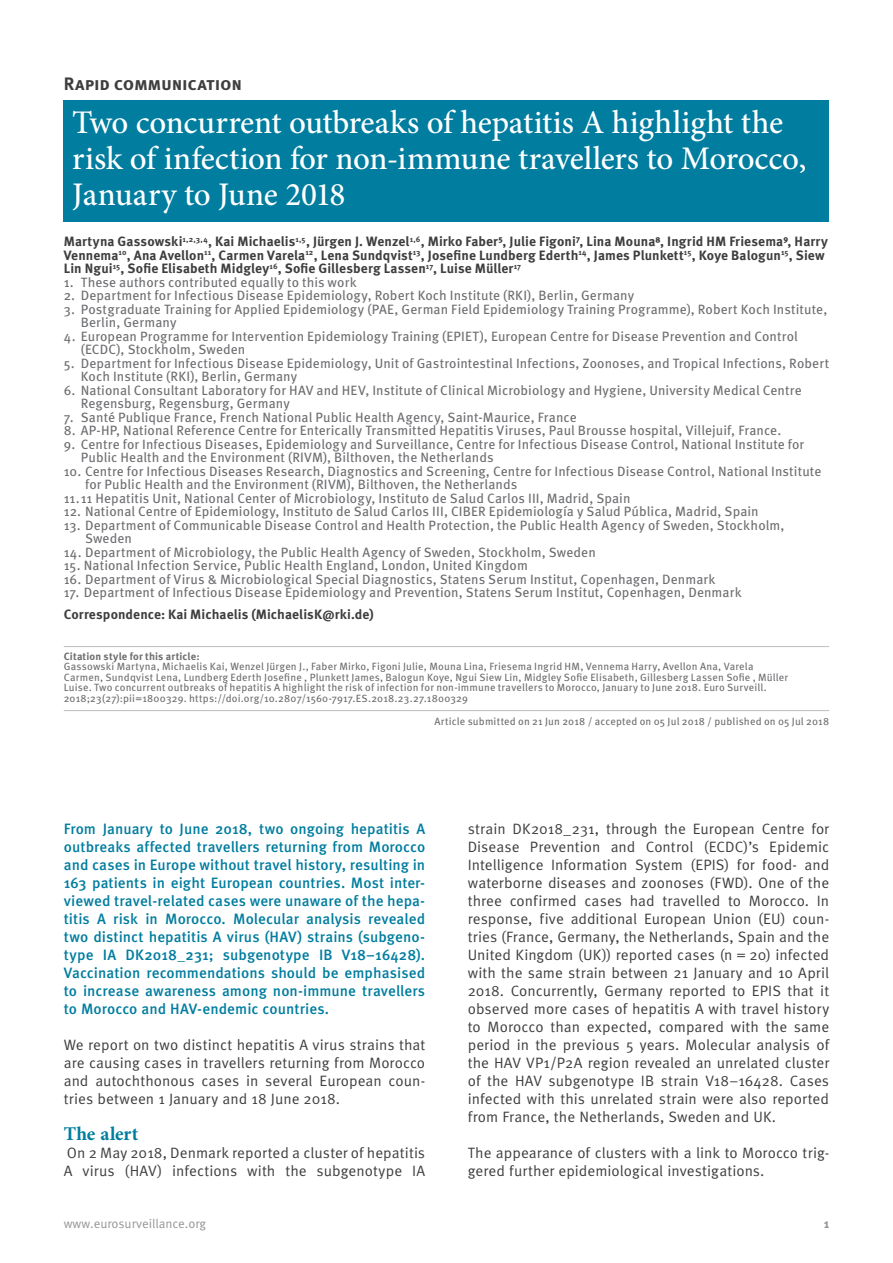
<style>
.page{position:relative;width:893px;height:1263px;background:#fff}
.page>*{position:absolute;margin:0;border:0;box-sizing:border-box;transform-origin:0 0}
.t1{font:500 33px/36px "Minion Pro";letter-spacing:-.01em;color:#fff}
.t2{font:700 19.5px "Minion Pro";color:#007d9f}
.t3{font:700 18px "Meta Pro";letter-spacing:-.015em;color:#3e3e3f}
.t4{font:15px/18px "Meta Pro";letter-spacing:.005em;color:#3e3e3f;text-align:justify}
.t5{font:500 15px/18px "Meta Pro";color:#007d9f;text-align:justify}
.t6{font:13.5px/13.5px "Meta Pro";letter-spacing:.005em;color:#6c6d70}
.t7{font:700 13.5px/13.5px "Meta Pro";letter-spacing:.01em;color:#3e3e3f}
.t8{font:12.75px "Meta Pro";color:#939598}
.t9{font:700 12.75px "Meta Pro";color:#939598}
.t10{font:10.5px/10.5px "Meta Pro";letter-spacing:.015em;color:#6c6d70}
.t11{font:700 10.5px "Meta Pro";letter-spacing:.015em;color:#6c6d70}
</style>
<div class="page">
<hr style="left:64px;top:646px;width:765px;height:1px;background:#bcbdc0">
<hr style="left:64px;top:710px;width:765px;height:1px;background:#bcbdc0">
<div style="left:64px;top:100px;width:765px;height:122px;background:#007d9f"></div>
<h3 class="t3" style="left:64px;top:72px;width:180px">Rapid communication</h3>
<h1 class="t1" style="left:72px;top:104px;width:736px">Two concurrent outbreaks of hepatitis A highlight the risk of infection for non-immune travellers to Morocco,<br>January to June 2018</h1>
<p class="t7" style="left:64px;top:235px;width:766px">Martyna Gassowski<sup>1,2,3,4</sup>, Kai Michaelis<sup>1,5</sup>, Jürgen J. Wenzel<sup>1,6</sup>, Mirko Faber⁵, Julie Figoni⁷, Lina Mouna⁸, Ingrid HM Friesema⁹, Harry<br>Vennema<sup>10</sup>, Ana Avellon<sup>11</sup>, Carmen Varela<sup>12</sup>, Lena Sundqvist<sup>13</sup>, Josefine Lundberg Ederth<sup>14</sup>, James Plunkett<sup>15</sup>, Koye Balogun<sup>15</sup>, Siew<br>Lin Ngui<sup>15</sup>, Sofie Elisabeth Midgley<sup>16</sup>, Sofie Gillesberg Lassen<sup>17</sup>, Luise Müller<sup>17</sup></p>
<p class="t6" style="left:64px;top:276px;width:294px">1. These authors contributed equally to this work</p>
<p class="t6" style="left:64px;top:289px;width:572px">2. Department for Infectious Disease Epidemiology, Robert Koch Institute (RKI), Berlin, Germany</p>
<p class="t6" style="left:81px;top:303px;width:748px;text-indent:-17px">3. Postgraduate Training for Applied Epidemiology (PAE, German Field Epidemiology Training Programme), Robert Koch Institute,<br>Berlin, Germany</p>
<p class="t6" style="left:81px;top:330px;width:719px;text-indent:-17px">4. European Programme for Intervention Epidemiology Training (EPIET), European Centre for Disease Prevention and Control (ECDC), Stockholm, Sweden</p>
<p class="t6" style="left:81px;top:357px;width:750px;text-indent:-17px">5. Department for Infectious Disease Epidemiology, Unit of Gastrointestinal Infections, Zoonoses, and Tropical Infections, Robert<br>Koch Institute (RKI), Berlin, Germany</p>
<p class="t6" style="left:81px;top:384px;width:722px;text-indent:-17px">6. National Consultant Laboratory for HAV and HEV, Institute of Clinical Microbiology and Hygiene, University Medical Centre<br>Regensburg, Regensburg, Germany</p>
<p class="t6" style="left:64px;top:411px;width:514px">7. Santé Publique France, French National Public Health Agency, Saint-Maurice, France</p>
<p class="t6" style="left:64px;top:424px;width:719px">8. AP-HP, National Reference Centre for Enterically Transmitted Hepatitis Viruses, Paul Brousse hospital, Villejuif, France.</p>
<p class="t6" style="left:81px;top:438px;width:725px;text-indent:-17px">9. Centre for Infectious Diseases, Epidemiology and Surveillance, Centre for Infectious Disease Control, National Institute for<br>Public Health and the Environment (RIVM), Bilthoven, the Netherlands</p>
<p class="t6" style="left:64px;top:465px;width:759px">10. Centre for Infectious Diseases Research, Diagnostics and Screening, Centre for Infectious Disease Control, National Institute</p>
<p class="t6" style="left:85px;top:478px;width:434px">for Public Health and the Environment (RIVM), Bilthoven, the Netherlands</p>
<p class="t6" style="left:64px;top:492px;width:568px">11.11 Hepatitis Unit, National Center of Microbiology, Instituto de Salud Carlos III, Madrid, Spain</p>
<p class="t6" style="left:64px;top:505px;width:696px">12. National Centre of Epidemiology, Instituto de Salud Carlos III, CIBER Epidemiología y Salud Pública, Madrid, Spain</p>
<p class="t6" style="left:85px;top:519px;width:701px;text-indent:-21px">13. Department of Communicable Disease Control and Health Protection, the Public Health Agency of Sweden, Stockholm,<br>Sweden</p>
<p class="t6" style="left:64px;top:546px;width:533px">14. Department of Microbiology, the Public Health Agency of Sweden, Stockholm, Sweden</p>
<p class="t6" style="left:64px;top:559px;width:466px">15. National Infection Service, Public Health England, London, United Kingdom</p>
<p class="t6" style="left:64px;top:573px;width:653px">16. Department of Virus &amp; Microbiological Special Diagnostics, Statens Serum Institut, Copenhagen, Denmark</p>
<p class="t6" style="left:64px;top:586px;width:679px">17. Department of Infectious Disease Epidemiology and Prevention, Statens Serum Institut, Copenhagen, Denmark</p>
<p class="t7" style="left:64px;top:608px;width:311px">Correspondence: Kai Michaelis (MichaelisK@rki.de)</p>
<p class="t11" style="left:64px;top:649px;width:137px">Citation style for this article:</p>
<p class="t10" style="left:64px;top:662px;width:726px">Gassowski Martyna, Michaelis Kai, Wenzel Jürgen J., Faber Mirko, Figoni Julie, Mouna Lina, Friesema Ingrid HM, Vennema Harry, Avellon Ana, Varela Carmen, Sundqvist Lena, Lundberg Ederth Josefine , Plunkett James, Balogun Koye, Ngui Siew Lin, Midgley Sofie Elisabeth, Gillesberg Lassen Sofie , Müller Luise. Two concurrent outbreaks of hepatitis A highlight the risk of infection for non-immune travellers to Morocco, January to June 2018. Euro Surveill.<br>2018;23(27):pii=1800329. https://doi.org/10.2807/1560-7917.ES.2018.23.27.1800329</p>
<p class="t10" style="left:434px;top:716px;width:396px">Article submitted on 21 Jun 2018 / accepted on 05 Jul 2018 / published on 05 Jul 2018</p>
<p class="t5" style="left:64px;top:820px;width:363px">From January to June 2018, two ongoing hepatitis A outbreaks affected travellers returning from Morocco and cases in Europe without travel history, resulting in 163 patients in eight European countries. Most inter&shy;viewed travel-related cases were unaware of the hepa&shy;titis A risk in Morocco. Molecular analysis revealed two distinct hepatitis A virus (HAV) strains (subgeno&shy;type IA DK2018_231; subgenotype IB V18–16428).<br>Vaccination recommendations should be emphasised to increase awareness among non-immune travellers to Morocco and HAV-endemic countries.</p>
<p class="t4" style="left:64px;top:1036px;width:363px">We report on two distinct hepatitis A virus strains that are causing cases in travellers returning from Morocco and autochthonous cases in several European coun&shy;tries between 1 January and 18 June 2018.</p>
<h2 class="t2" style="left:64px;top:1120px;width:76px">The alert</h2>
<p class="t4" style="left:64px;top:1144px;width:363px">On 2 May 2018, Denmark reported a cluster of hepatitis<br>A virus (HAV) infections with the subgenotype IA</p>
<p class="t4" style="left:468px;top:820px;width:363px">strain DK2018_231, through the European Centre for Disease Prevention and Control (ECDC)’s Epidemic Intelligence Information System (EPIS) for food- and waterborne diseases and zoonoses (FWD). One of the three confirmed cases had travelled to Morocco. In response, five additional European Union (EU) coun&shy;tries (France, Germany, the Netherlands, Spain and the United Kingdom (UK)) reported cases (n = 20) infected with the same strain between 21 January and 10 April 2018. Concurrently, Germany reported to EPIS that it observed more cases of hepatitis A with travel history to Morocco than expected, compared with the same period in the previous 5 years. Molecular analysis of the HAV VP1/P2A region revealed an unrelated cluster of the HAV subgenotype IB strain V18–16428. Cases infected with this unrelated strain were also reported from France, the Netherlands, Sweden and UK.</p>
<p class="t4" style="left:468px;top:1144px;width:363px">The appearance of clusters with a link to Morocco trig&shy;gered further epidemiological investigations.</p>
<p class="t8" style="left:64px;top:1215px;width:144px">www.eurosurveillance.org</p>
<p class="t9" style="left:824px;top:1215px;width:7px">1</p>
</div>
